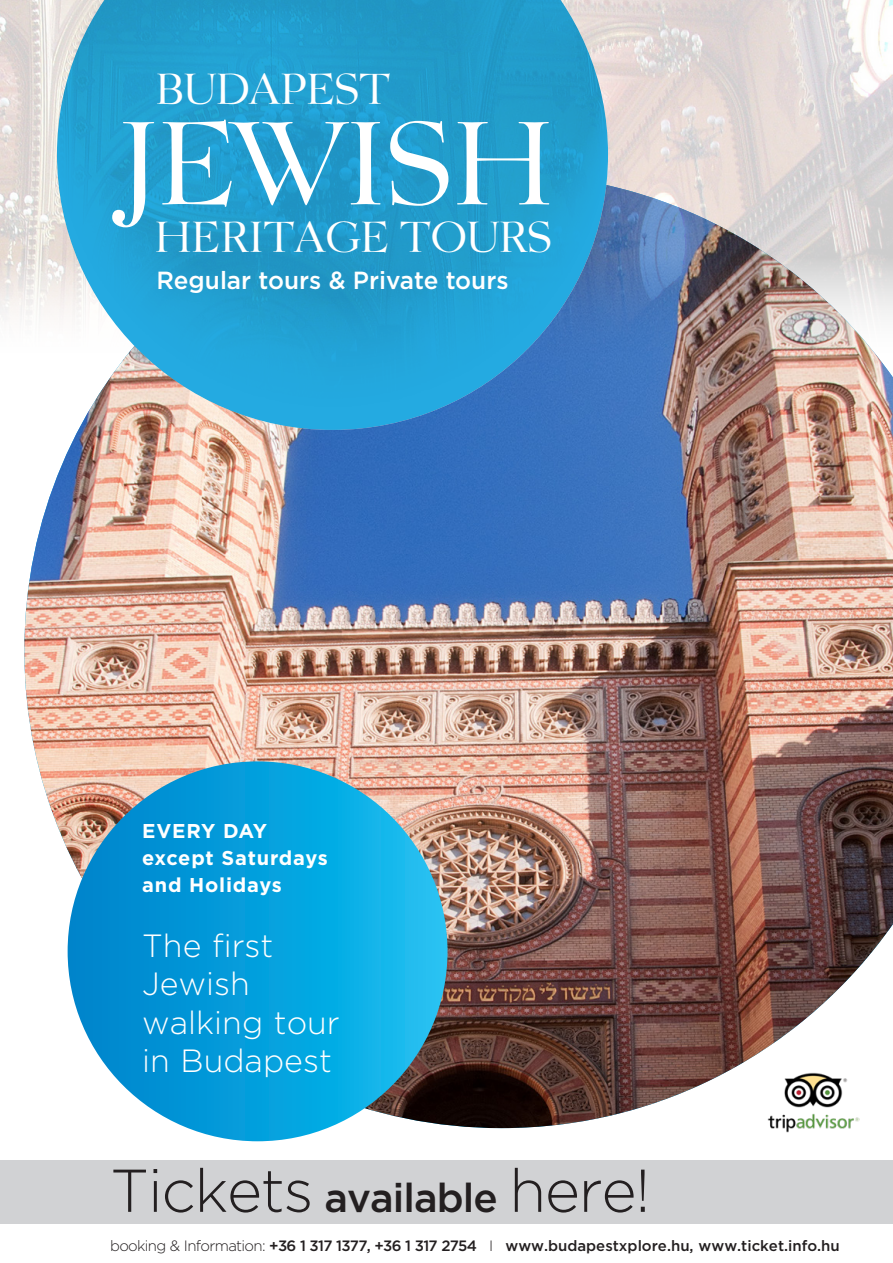
<style>
.page{position:relative;width:893px;height:1263px;background:#fff}
.page>*{position:absolute;margin:0;border:0;box-sizing:border-box;transform-origin:0 0}
.t1{font:115.5px "Quartier H Book";letter-spacing:.02em;color:#fff}
.t2{font:300 60.3px "Gotham";letter-spacing:-.025em;color:#231f20}
.t3{font:42.45px "Quartier H Book";letter-spacing:.02em;color:#fff}
.t4{font:300 32.1px "Gotham";color:#fff}
.t5{font:500 24.75px "Gotham";color:#fff}
.t6{font:700 19.95px/27.5px "Gotham";letter-spacing:.04em;color:#fff}
.t7{font:500 15px "Gotham";color:#231f20}
.s1{font-weight:500;font-size:40.2px}
.s2{font-weight:300}
</style>
<div class="page">
<img style="left:24px;top:371px;width:869px;height:757px">
<img style="left:0;top:0;width:893px;height:371px">
<div style="left:757px;top:1063px;width:114px;height:78px;background:#fff"></div>
<img style="left:768px;top:1072px;width:92px;height:60px">
<svg style="left:68px;top:761px;width:379px;height:380px;background:#06a0dd"></svg>
<div style="left:0;top:1160px;width:893px;height:64px;background:#d1d2d4"></div>
<svg style="left:57px;top:0;width:551px;height:430px;background:#35a1cf"></svg>
<p class="t3" style="left:155px;top:64px;width:235px">BUDAPEST</p>
<p class="t1" style="left:120px;top:94px;width:432px">JEWISH</p>
<p class="t3" style="left:154px;top:212px;width:398px">HERITAGE TOURS</p>
<p class="t5" style="left:157px;top:264px;width:353px">Regular tours &amp; Private tours</p>
<p class="t6" style="left:142px;top:816px;width:187px">EVERY DAY except Saturdays and Holidays</p>
<p class="t4" style="left:142px;top:925px;width:133px">The first</p>
<p class="t4" style="left:142px;top:963px;width:109px">Jewish</p>
<p class="t4" style="left:142px;top:1002px;width:199px">walking tour</p>
<p class="t4" style="left:142px;top:1041px;width:191px">in Budapest</p>
<p class="t2" style="left:110px;top:1152px;width:542px">Tickets <span class="s1">available</span> here!</p>
<p class="t7" style="left:110px;top:1235px;width:731px"><span class="s2">booking &amp; Information:</span> +36 1 317 1377, +36 1 317 2754 <span class="s2">I</span> www.budapestxplore.hu, www.ticket.info.hu</p>
</div>
